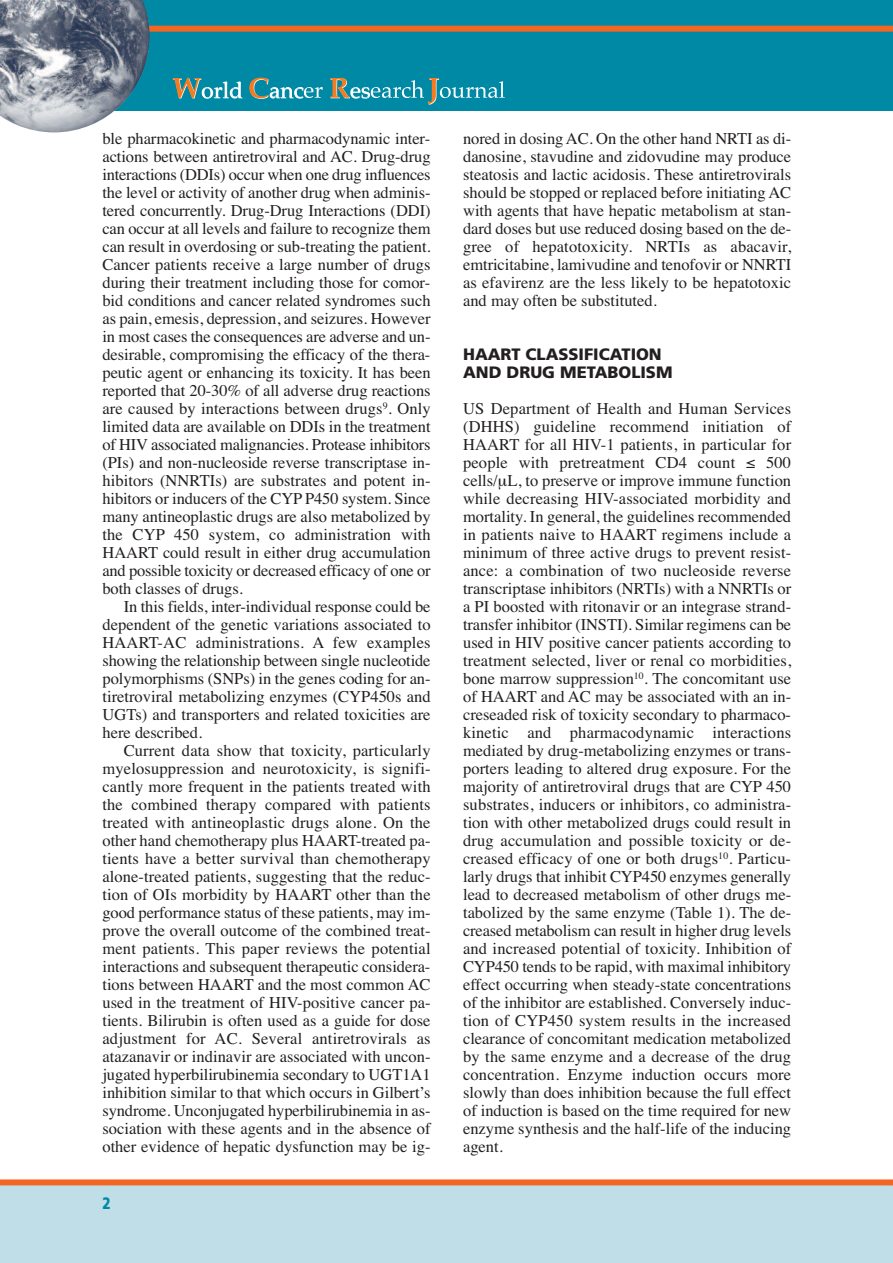
<style>
.page{position:relative;width:893px;height:1263px;background:#fff}
.page>*{position:absolute;margin:0;border:0;box-sizing:border-box;transform-origin:0 0}
.t1{font:16.5px/18px "Times";color:#231f20;text-align:justify}
.t2{font:900 16.5px/18px "Frutiger";color:#231f20}
.t3{font:900 16.5px "Frutiger";color:#0089a5;scale:.82 1}
</style>
<div class="page">
<div style="left:0;top:1180px;width:893px;height:83px;background:#c0dee8"></div>
<div style="left:0;top:0;width:893px;height:111px;background:#0089a5"></div>
<svg style="left:173px;top:78px;width:70px;height:21px"></svg>
<svg style="left:249px;top:78px;width:74px;height:21px"></svg>
<svg style="left:330px;top:78px;width:175px;height:27px"></svg>
<div style="left:0;top:26px;width:893px;height:6px;background:#f36621"></div>
<div style="left:0;top:1179px;width:893px;height:6px;background:#f36621"></div>
<img style="left:0;top:0;width:150px;height:132px">
<p class="t1" style="left:102px;top:129px;width:330px">ble pharmacokinetic and pharmacodynamic inter&shy;actions between antiretroviral and AC. Drug-drug interactions (DDIs) occur when one drug influences the level or activity of another drug when adminis&shy;tered concurrently. Drug-Drug Interactions (DDI) can occur at all levels and failure to recognize them can result in overdosing or sub-treating the patient.<br>Cancer patients receive a large number of drugs during their treatment including those for comor&shy;bid conditions and cancer related syndromes such as pain, emesis, depression, and seizures. However in most cases the consequences are adverse and un&shy;desirable, compromising the efficacy of the thera&shy;peutic agent or enhancing its toxicity. It has been reported that 20-30% of all adverse drug reactions are caused by interactions between drugs<sup>9</sup>. Only limited data are available on DDIs in the treatment of HIV associated malignancies. Protease inhibitors (PIs) and non-nucleoside reverse transcriptase in&shy;hibitors (NNRTIs) are substrates and potent in&shy;hibitors or inducers of the CYP P450 system. Since many antineoplastic drugs are also metabolized by the CYP 450 system, co administration with HAART could result in either drug accumulation and possible toxicity or decreased efficacy of one or both classes of drugs.</p>
<p class="t1" style="left:102px;top:597px;width:330px;text-indent:21px">In this fields, inter-individual response could be dependent of the genetic variations associated to HAART-AC administrations. A few examples showing the relationship between single nucleotide polymorphisms (SNPs) in the genes coding for an&shy;tiretroviral metabolizing enzymes (CYP450s and UGTs) and transporters and related toxicities are here described.</p>
<p class="t1" style="left:102px;top:741px;width:330px;text-indent:21px">Current data show that toxicity, particularly myelosuppression and neurotoxicity, is signifi&shy;cantly more frequent in the patients treated with the combined therapy compared with patients treated with antineoplastic drugs alone. On the other hand chemotherapy plus HAART-treated pa&shy;tients have a better survival than chemotherapy alone-treated patients, suggesting that the reduc&shy;tion of OIs morbidity by HAART other than the good performance status of these patients, may im&shy;prove the overall outcome of the combined treat&shy;ment patients. This paper reviews the potential interactions and subsequent therapeutic considera&shy;tions between HAART and the most common AC used in the treatment of HIV-positive cancer pa&shy;tients. Bilirubin is often used as a guide for dose adjustment for AC. Several antiretrovirals as atazanavir or indinavir are associated with uncon&shy;jugated hyperbilirubinemia secondary to UGT1A1 inhibition similar to that which occurs in Gilbert’s syndrome. Unconjugated hyperbilirubinemia in as&shy;sociation with these agents and in the absence of other evidence of hepatic dysfunction may be ig-</p>
<p class="t3" style="left:102px;top:1197px;width:12px">2</p>
<p class="t1" style="left:463px;top:129px;width:330px">nored in dosing AC. On the other hand NRTI as di&shy;danosine, stavudine and zidovudine may produce steatosis and lactic acidosis. These antiretrovirals should be stopped or replaced before initiating AC with agents that have hepatic metabolism at stan&shy;dard doses but use reduced dosing based on the de&shy;gree of hepatotoxicity. NRTIs as abacavir, emtricitabine, lamivudine and tenofovir or NNRTI as efavirenz are the less likely to be hepatotoxic and may often be substituted.</p>
<p class="t2" style="left:463px;top:347px;width:211px">HAART CLASSIFICATION<br>AND DRUG METABOLISM</p>
<p class="t1" style="left:463px;top:399px;width:330px">US Department of Health and Human Services (DHHS) guideline recommend initiation of HAART for all HIV-1 patients, in particular for people with pretreatment CD4 count ≤ 500 cells/ L, to preserve or improve immune function while decreasing HIV-associated morbidity and mortality. In general, the guidelines recommended in patients naive to HAART regimens include a minimum of three active drugs to prevent resist&shy;ance: a combination of two nucleoside reverse transcriptase inhibitors (NRTIs) with a NNRTIs or a PI boosted with ritonavir or an integrase strand&shy;transfer inhibitor (INSTI). Similar regimens can be used in HIV positive cancer patients according to treatment selected, liver or renal co morbidities, bone marrow suppression<sup>10</sup>. The concomitant use of HAART and AC may be associated with an in&shy;creseaded risk of toxicity secondary to pharmaco&shy;kinetic and pharmacodynamic interactions mediated by drug-metabolizing enzymes or trans&shy;porters leading to altered drug exposure. For the majority of antiretroviral drugs that are CYP 450 substrates, inducers or inhibitors, co administra&shy;tion with other metabolized drugs could result in drug accumulation and possible toxicity or de&shy;creased efficacy of one or both drugs<sup>10</sup>. Particu&shy;larly drugs that inhibit CYP450 enzymes generally lead to decreased metabolism of other drugs me&shy;tabolized by the same enzyme (Table 1). The de&shy;creased metabolism can result in higher drug levels and increased potential of toxicity. Inhibition of CYP450 tends to be rapid, with maximal inhibitory effect occurring when steady-state concentrations of the inhibitor are established. Conversely induc&shy;tion of CYP450 system results in the increased clearance of concomitant medication metabolized by the same enzyme and a decrease of the drug concentration. Enzyme induction occurs more slowly than does inhibition because the full effect of induction is based on the time required for new enzyme synthesis and the half-life of the inducing agent.</p>
</div>
